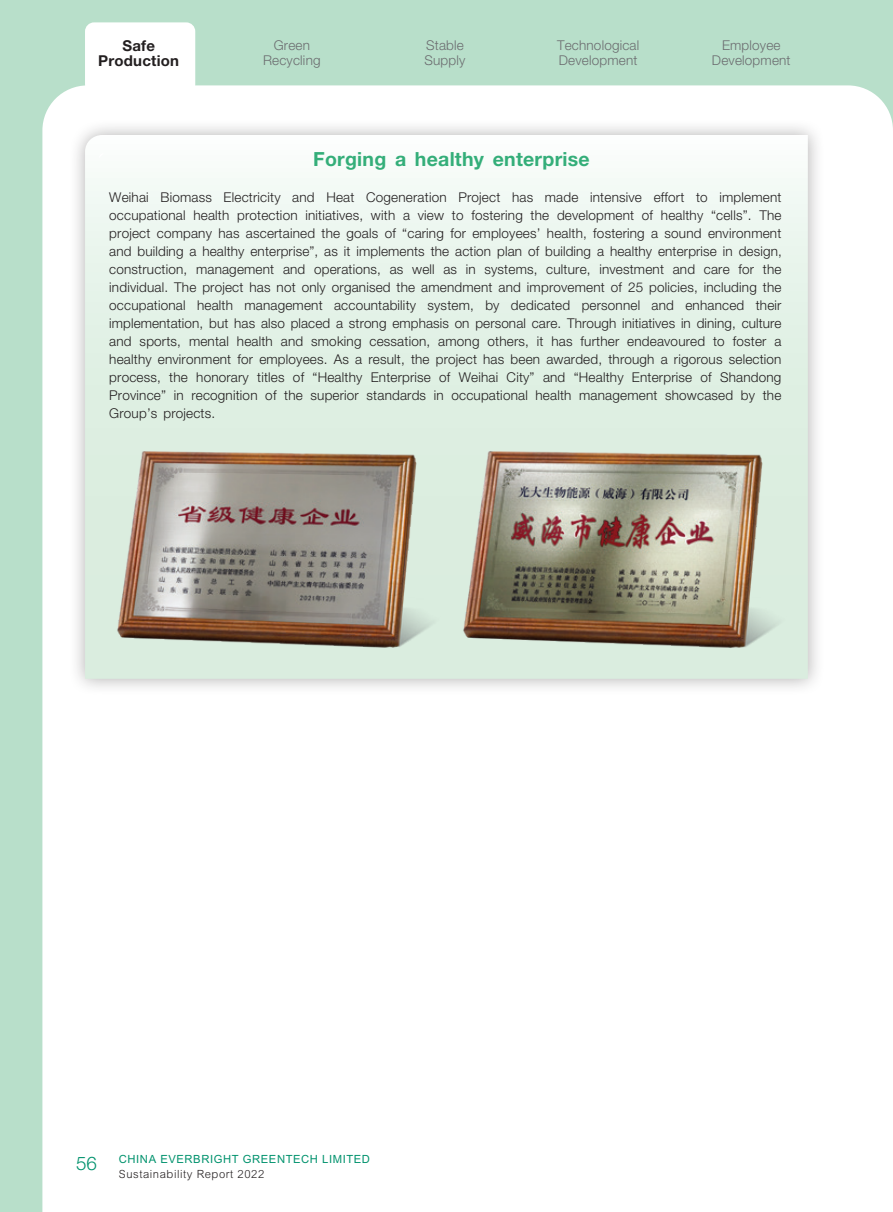
<style>
.page{position:relative;width:893px;height:1212px;background:#b8dfca}
.page>*{position:absolute;margin:0;border:0;box-sizing:border-box;transform-origin:0 0}
._03_H1{font:700 19.5px "Helvetica Neue LT Std";letter-spacing:.015em;color:#34ae79}
.t1{font:300 18.75px "Helvetica Neue LT Std";color:#00926d}
.t2{font:700 15px/15px "Helvetica Neue LT Std";letter-spacing:.015em;color:#231f20;text-align:center}
._01_Body_Text{font:300 13.5px/18px "Helvetica Neue LT Std";letter-spacing:.015em;color:#231f20;text-align:justify}
.t3{font:300 13.5px/15px "Helvetica Neue LT Std";letter-spacing:.015em;color:#6c6d70;text-align:center}
.t4{font:700 11.25px "M Hei HK";letter-spacing:.05em;color:#00926d}
.t5{font:300 11.25px "M Hei HK";letter-spacing:.05em;color:#231f20}
</style>
<div class="page">
<div style="left:42px;top:85px;width:851px;height:1127px;background:#fff"></div>
<div style="left:85px;top:22px;width:110px;height:71px;background:#fff;border-radius:9px"></div>
<div style="left:68px;top:118px;width:757px;height:577px;background:#231f20;opacity:.35"></div>
<svg style="left:85px;top:135px;width:723px;height:544px"></svg>
<svg style="left:99px;top:153px;width:5px;height:5px"></svg>
<img style="left:97px;top:424px;width:346px;height:223px">
<img style="left:443px;top:424px;width:375px;height:251px">
<p class="t2" style="left:98px;top:38px;width:82px">Safe<br>Production</p>
<p class="t3" style="left:712px;top:38px;width:80px">Employee<br>Development</p>
<p class="t3" style="left:263px;top:38px;width:59px">Green<br>Recycling</p>
<p class="t3" style="left:424px;top:38px;width:42px;text-align:left">Stable<br>Supply</p>
<p class="t3" style="left:557px;top:38px;width:84px;text-align:left">Technological<br>Development</p>
<p class="_03_H1" style="left:313px;top:147px;width:278px">Forging a healthy enterprise</p>
<p class="_01_Body_Text" style="left:109px;top:188px;width:674px">Weihai Biomass Electricity and Heat Cogeneration Project has made intensive effort to implement occupational health protection initiatives, with a view to fostering the development of healthy “cells”. The project company has ascertained the goals of “caring for employees’ health, fostering a sound environment and building a healthy enterprise”, as it implements the action plan of building a healthy enterprise in design, construction, management and operations, as well as in systems, culture, investment and care for the individual. The project has not only organised the amendment and improvement of 25 policies, including the occupational health management accountability system, by dedicated personnel and enhanced their implementation, but has also placed a strong emphasis on personal care. Through initiatives in dining, culture and sports, mental health and smoking cessation, among others, it has further endeavoured to foster a healthy environment for employees. As a result, the project has been awarded, through a rigorous selection process, the honorary titles of “Healthy Enterprise of Weihai City” and “Healthy Enterprise of Shandong Province” in recognition of the superior standards in occupational health management showcased by the Group’s projects.</p>
<h2 class="t1" style="left:76px;top:1152px;width:22px">56</h2>
<p class="t4" style="left:119px;top:1150px;width:253px">CHINA EVERBRIGHT GREENTECH LIMITED</p>
<p class="t5" style="left:119px;top:1165px;width:147px">Sustainability Report 2022</p>
</div>
